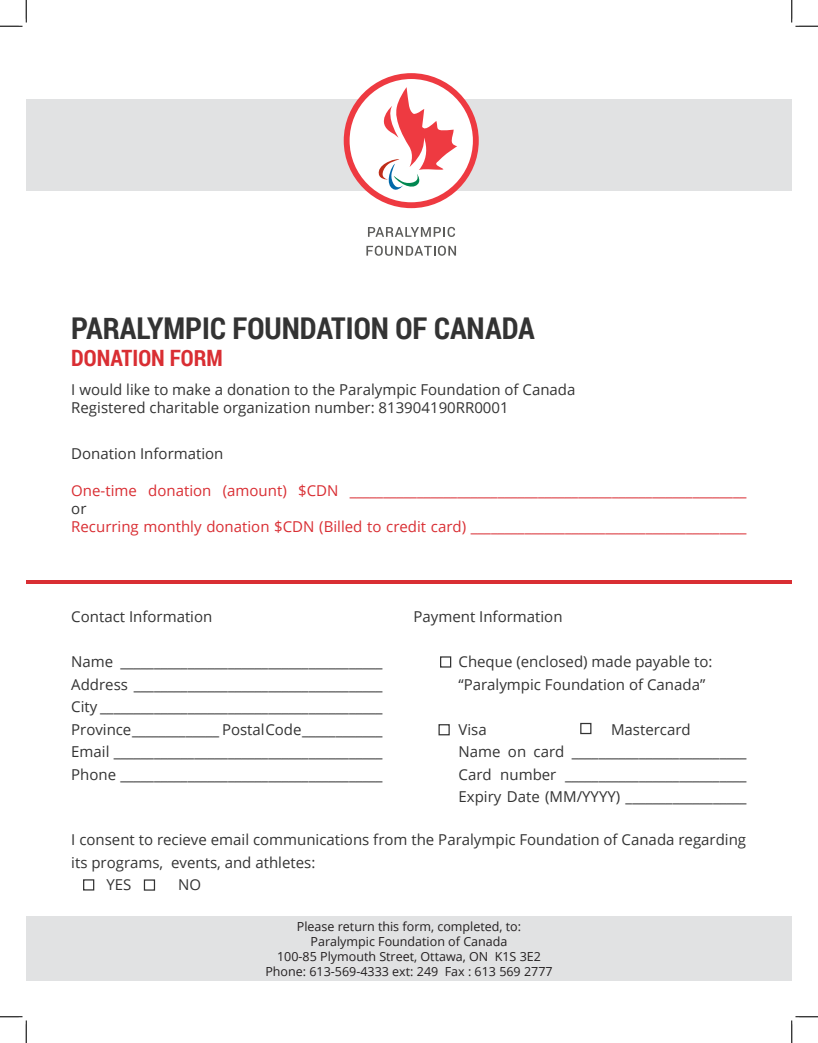
<style>
.page{position:relative;width:818px;height:1043px;background:#fff}
.page>*{position:absolute;margin:0;border:0;box-sizing:border-box;transform-origin:0 0}
.t1{font:700 30px "Roboto Condensed";color:#333}
.t2{font:700 22.5px "Roboto Condensed";color:#d92e33}
.t3{font:15px/22.5px "Open Sans";color:#333}
.t4{font:15px "Open Sans";color:#d92e33}
.t5{font:12.5px/15px "Open Sans";color:#231f20;text-align:center}
</style>
<div class="page">
<div style="left:26px;top:99px;width:765px;height:92px;background:#e1e2e3"></div>
<div style="left:26px;top:916px;width:765px;height:64px;background:#e1e2e3"></div>
<hr style="left:26px;top:580px;width:765px;height:3px;background:#d92e33">
<div style="left:440px;top:656px;width:11px;height:11px;border:1px solid #333"></div>
<div style="left:83px;top:879px;width:11px;height:11px;border:1px solid #333"></div>
<div style="left:144px;top:879px;width:11px;height:11px;border:1px solid #333"></div>
<div style="left:438px;top:724px;width:11px;height:11px;border:1px solid #333"></div>
<div style="left:580px;top:723px;width:11px;height:11px;border:1px solid #333"></div>
<svg style="left:344px;top:73px;width:134px;height:135px"></svg>
<svg style="left:368px;top:227px;width:87px;height:10px"></svg>
<svg style="left:366px;top:246px;width:90px;height:10px"></svg>
<svg style="left:0;top:0;width:27px;height:27px"></svg>
<svg style="left:0;top:1016px;width:27px;height:26px"></svg>
<svg style="left:791px;top:0;width:27px;height:27px"></svg>
<svg style="left:791px;top:1016px;width:27px;height:26px"></svg>
<p class="t1" style="left:71px;top:307px;width:465px">PARALYMPIC FOUNDATION OF CANADA</p>
<p class="t2" style="left:71px;top:342px;width:153px">DONATION FORM</p>
<p class="t3" style="left:71px;top:378px;width:505px">I would like to make a donation to the Paralympic Foundation of Canada</p>
<p class="t3" style="left:71px;top:396px;width:439px">Registered charitable organization number: 813904190RR0001</p>
<p class="t3" style="left:71px;top:442px;width:154px">Donation Information</p>
<p class="t4" style="left:71px;top:480px;width:676px">One-time donation (amount) $CDN ___________________________________________________________</p>
<p class="t3" style="left:71px;top:496px;width:17px">or</p>
<p class="t4" style="left:71px;top:516px;width:676px">Recurring monthly donation $CDN (Billed to credit card) _________________________________________</p>
<p class="t3" style="left:71px;top:605px;width:143px">Contact Information</p>
<p class="t3" style="left:71px;top:650px;width:313px">Name _______________________________________</p>
<p class="t3" style="left:71px;top:672px;width:313px">Address _____________________________________</p>
<p class="t3" style="left:71px;top:695px;width:313px">City __________________________________________</p>
<p class="t3" style="left:71px;top:717px;width:313px">Province _____________ Postal Code ____________</p>
<p class="t3" style="left:71px;top:740px;width:313px">Email ________________________________________</p>
<p class="t3" style="left:71px;top:762px;width:313px">Phone _______________________________________</p>
<p class="t3" style="left:413px;top:605px;width:151px">Payment Information</p>
<p class="t3" style="left:458px;top:650px;width:255px">Cheque (enclosed) made payable to: “Paralympic Foundation of Canada”</p>
<p class="t3" style="left:458px;top:717px;width:30px">Visa</p>
<p class="t3" style="left:611px;top:717px;width:81px">Mastercard</p>
<p class="t3" style="left:458px;top:740px;width:289px">Name on card __________________________</p>
<p class="t3" style="left:458px;top:762px;width:289px">Card number ___________________________</p>
<p class="t3" style="left:458px;top:785px;width:289px">Expiry Date (MM/YYYY) __________________</p>
<p class="t3" style="left:71px;top:828px;width:676px">I consent to recieve email communications from the Paralympic Foundation of Canada regarding its programs, events, and athletes:</p>
<p class="t3" style="left:106px;top:873px;width:26px">YES</p>
<p class="t3" style="left:178px;top:873px;width:24px">NO</p>
<p class="t5" style="left:297px;top:918px;width:226px">Please return this form, completed, to:</p>
<p class="t5" style="left:277px;top:933px;width:265px">Paralympic Foundation of Canada<br>100-85 Plymouth Street, Ottawa, ON K1S 3E2</p>
<p class="t5" style="left:265px;top:963px;width:289px">Phone: 613-569-4333 ext: 249 Fax : 613 569 2777</p>
</div>
